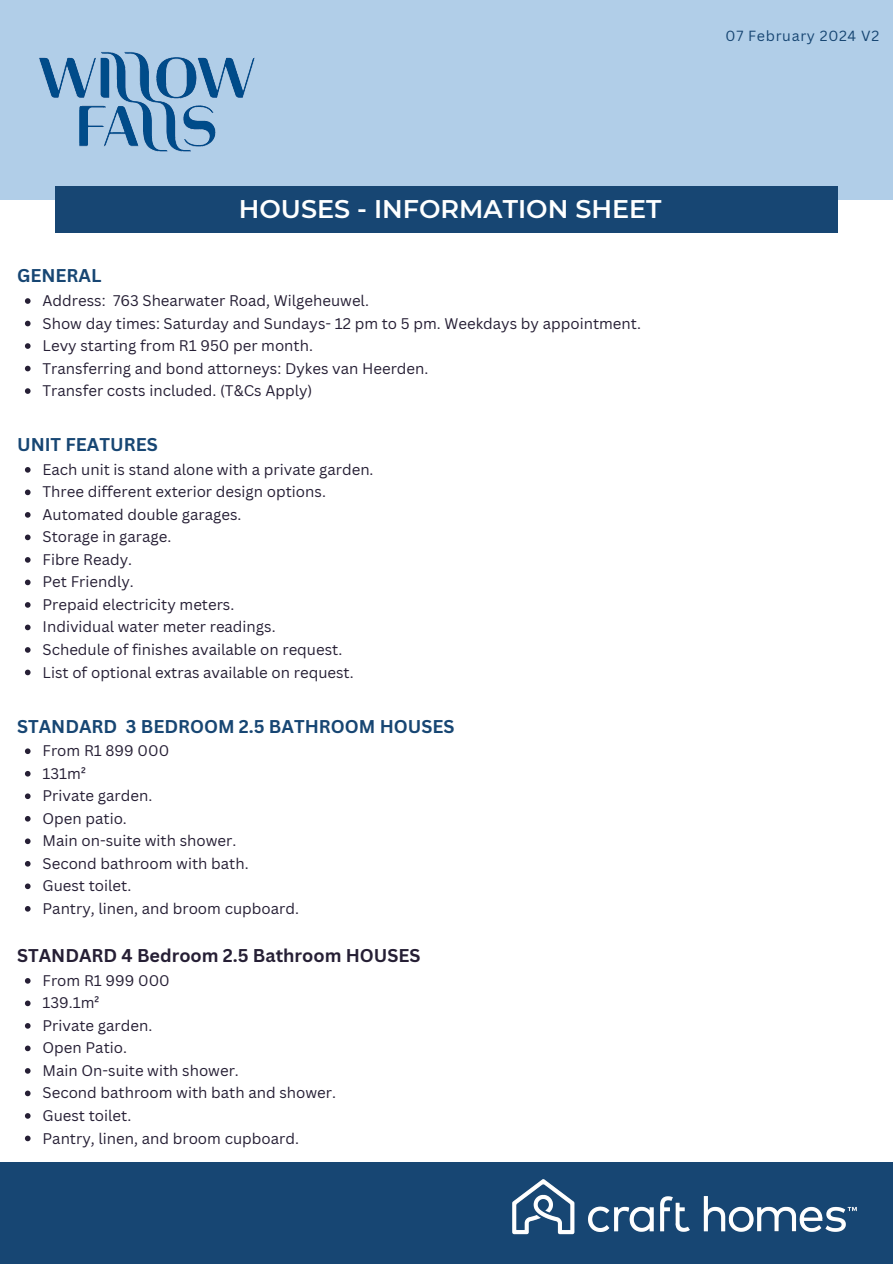
<style>
.page{position:relative;width:893px;height:1264px;background:#fff}
.page>*{position:absolute;margin:0;border:0;box-sizing:border-box;transform-origin:0 0}
.t1{font:600 25.5px "Montserrat";color:#feffff}
.t2{font:700 18px "Canva Sans";color:#174673}
.t3{font:700 18px "Canva Sans";color:#261f35}
.t4{font:15px "Canva Sans";color:#261f35}
.t5{font:14.25px "Canva Sans";letter-spacing:.045em;color:#174673}
</style>
<div class="page">
<div style="left:0;top:0;width:892px;height:200px;background:#b1cee8"></div>
<div style="left:0;top:1162px;width:892px;height:101px;background:#174673"></div>
<img style="left:512px;top:1179px;width:345px;height:56px">
<svg style="left:25px;top:298px;width:6px;height:6px"></svg>
<svg style="left:25px;top:321px;width:6px;height:5px"></svg>
<svg style="left:25px;top:343px;width:6px;height:6px"></svg>
<svg style="left:25px;top:366px;width:6px;height:5px"></svg>
<svg style="left:25px;top:388px;width:6px;height:6px"></svg>
<svg style="left:25px;top:467px;width:6px;height:5px"></svg>
<svg style="left:25px;top:489px;width:6px;height:6px"></svg>
<svg style="left:25px;top:512px;width:6px;height:5px"></svg>
<svg style="left:25px;top:534px;width:6px;height:6px"></svg>
<svg style="left:25px;top:557px;width:6px;height:5px"></svg>
<svg style="left:25px;top:579px;width:6px;height:6px"></svg>
<svg style="left:25px;top:602px;width:6px;height:5px"></svg>
<svg style="left:25px;top:624px;width:6px;height:6px"></svg>
<svg style="left:25px;top:647px;width:6px;height:5px"></svg>
<svg style="left:25px;top:669px;width:6px;height:6px"></svg>
<svg style="left:25px;top:748px;width:6px;height:6px"></svg>
<svg style="left:25px;top:771px;width:6px;height:5px"></svg>
<svg style="left:25px;top:793px;width:6px;height:6px"></svg>
<svg style="left:25px;top:816px;width:6px;height:5px"></svg>
<svg style="left:25px;top:838px;width:6px;height:6px"></svg>
<svg style="left:25px;top:861px;width:6px;height:5px"></svg>
<svg style="left:25px;top:883px;width:6px;height:6px"></svg>
<svg style="left:25px;top:906px;width:6px;height:5px"></svg>
<svg style="left:25px;top:978px;width:6px;height:5px"></svg>
<svg style="left:25px;top:1000px;width:6px;height:6px"></svg>
<svg style="left:25px;top:1023px;width:6px;height:5px"></svg>
<svg style="left:25px;top:1045px;width:6px;height:6px"></svg>
<svg style="left:25px;top:1068px;width:6px;height:5px"></svg>
<svg style="left:25px;top:1090px;width:6px;height:6px"></svg>
<svg style="left:25px;top:1113px;width:6px;height:5px"></svg>
<svg style="left:25px;top:1135px;width:6px;height:6px"></svg>
<div style="left:55px;top:186px;width:782px;height:47px;background:#174673"></div>
<img style="left:39px;top:52px;width:216px;height:100px">
<p class="t1" style="left:239px;top:194px;width:424px">HOUSES - INFORMATION SHEET</p>
<p class="t2" style="left:17px;top:263px;width:86px">GENERAL</p>
<h1 class="t4" style="left:43px;top:290px;width:328px">Address: 763 Shearwater Road, Wilgeheuwel.</h1>
<h2 class="t4" style="left:43px;top:312px;width:600px">Show day times: Saturday and Sundays- 12 pm to 5 pm. Weekdays by appointment.</h2>
<p class="t4" style="left:43px;top:335px;width:272px">Levy starting from R1 950 per month.</p>
<p class="t4" style="left:43px;top:357px;width:387px">Transferring and bond attorneys: Dykes van Heerden.</p>
<p class="t4" style="left:43px;top:380px;width:271px">Transfer costs included. (T&amp;Cs Apply)</p>
<p class="t2" style="left:17px;top:432px;width:142px">UNIT FEATURES</p>
<p class="t4" style="left:43px;top:459px;width:332px">Each unit is stand alone with a private garden.</p>
<h2 class="t4" style="left:43px;top:481px;width:285px">Three different exterior design options.</h2>
<p class="t4" style="left:43px;top:504px;width:200px">Automated double garages.</p>
<p class="t4" style="left:43px;top:526px;width:130px">Storage in garage.</p>
<p class="t4" style="left:43px;top:549px;width:91px">Fibre Ready.</p>
<p class="t4" style="left:43px;top:571px;width:93px">Pet Friendly.</p>
<p class="t4" style="left:43px;top:594px;width:193px">Prepaid electricity meters.</p>
<p class="t4" style="left:43px;top:616px;width:234px">Individual water meter readings.</p>
<p class="t4" style="left:43px;top:639px;width:301px">Schedule of finishes available on request.</p>
<p class="t4" style="left:43px;top:661px;width:312px">List of optional extras available on request.</p>
<p class="t2" style="left:17px;top:713px;width:439px">STANDARD 3 BEDROOM 2.5 BATHROOM HOUSES</p>
<p class="t4" style="left:43px;top:740px;width:128px">From R1 899 000</p>
<h2 class="t4" style="left:43px;top:762px;width:45px">131m²</h2>
<p class="t4" style="left:43px;top:785px;width:111px">Private garden.</p>
<p class="t4" style="left:43px;top:807px;width:86px">Open patio.</p>
<p class="t4" style="left:43px;top:830px;width:195px">Main on-suite with shower.</p>
<p class="t4" style="left:43px;top:852px;width:207px">Second bathroom with bath.</p>
<p class="t4" style="left:43px;top:875px;width:90px">Guest toilet.</p>
<p class="t4" style="left:43px;top:897px;width:258px">Pantry, linen, and broom cupboard.</p>
<p class="t3" style="left:17px;top:943px;width:405px">STANDARD 4 Bedroom 2.5 Bathroom HOUSES</p>
<p class="t4" style="left:43px;top:969px;width:129px">From R1 999 000</p>
<h3 class="t4" style="left:43px;top:992px;width:58px">139.1m²</h3>
<p class="t4" style="left:43px;top:1014px;width:111px">Private garden.</p>
<p class="t4" style="left:43px;top:1037px;width:86px">Open Patio.</p>
<p class="t4" style="left:43px;top:1059px;width:198px">Main On-suite with shower.</p>
<p class="t4" style="left:43px;top:1082px;width:295px">Second bathroom with bath and shower.</p>
<p class="t4" style="left:43px;top:1104px;width:90px">Guest toilet.</p>
<p class="t4" style="left:43px;top:1127px;width:258px">Pantry, linen, and broom cupboard.</p>
<p class="t5" style="left:725px;top:26px;width:155px">07 February 2024 V2</p>
</div>
